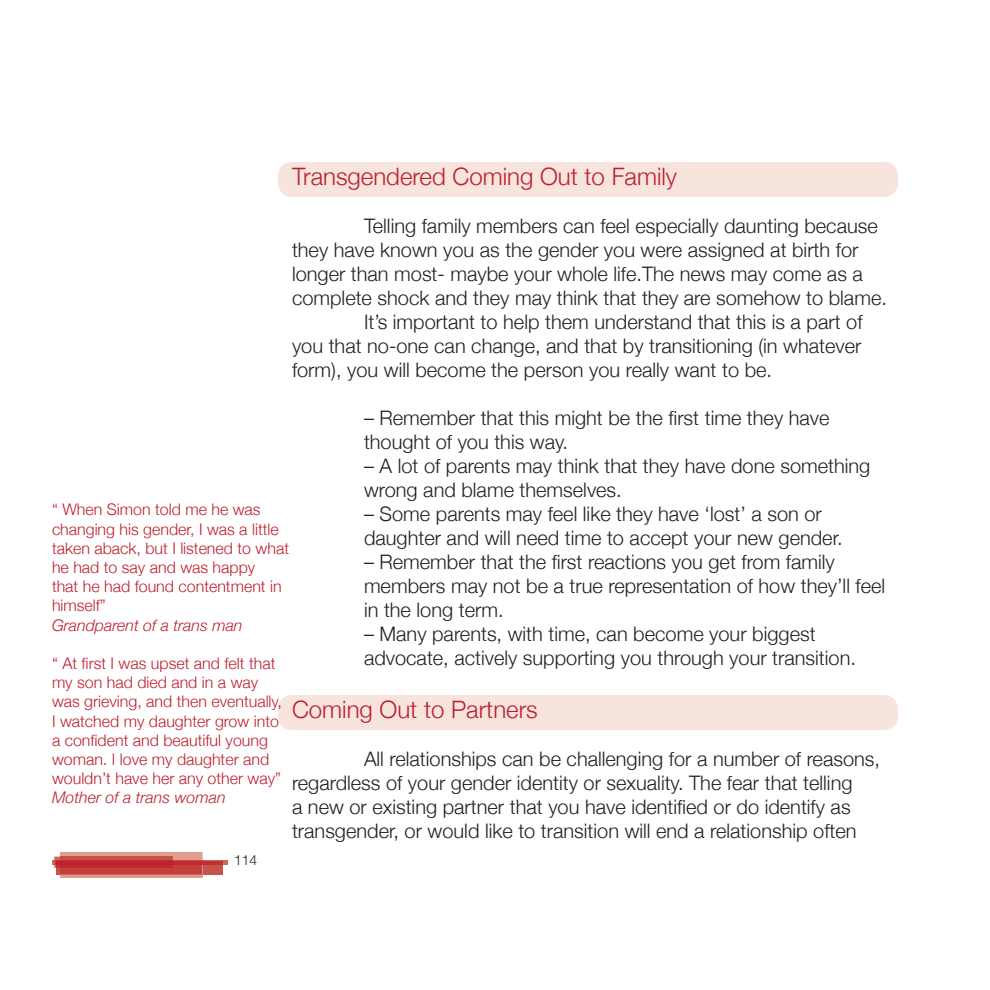
<style>
.page{position:relative;width:990px;height:990px;background:#fff}
.page>*{position:absolute;margin:0;border:0;box-sizing:border-box;transform-origin:0 0}
.t1{font:300 24px "Helvetica Neue";color:#be1f2e}
.t2{font:300 20px/24px "Helvetica Neue";color:#231f20}
.t3{font:300 16px/19.2px "Helvetica Neue";color:#be1f2e}
.t4{font:italic 300 16px "Helvetica Neue";color:#be1f2e}
.t5{font:300 14px "Helvetica Neue";color:#231f20}
</style>
<div class="page">
<hr style="left:60px;top:875px;width:143px;height:3px;background:#e09d8c">
<svg style="left:52px;top:852px;width:176px;height:23px;background:#d06b64"></svg>
<hr style="left:60px;top:865px;width:112px;height:3px;background:#c02a32">
<hr style="left:60px;top:861px;width:112px;height:4px;background:#be222f">
<div style="left:278px;top:162px;width:620px;height:35px;background:#f6e4dd"></div>
<div style="left:292px;top:168px;width:385px;height:22px;background:#f6e4dd"></div>
<div style="left:278px;top:695px;width:620px;height:35px;background:#f6e4dd"></div>
<p class="t1" style="left:292px;top:162px;width:387px">Transgendered Coming Out to Family</p>
<p class="t2" style="left:364px;top:214px;width:515px">Telling family members can feel especially daunting because</p>
<p class="t2" style="left:292px;top:238px;width:568px">they have known you as the gender you were assigned at birth for</p>
<p class="t2" style="left:292px;top:262px;width:572px">longer than most- maybe your whole life.The news may come as a</p>
<p class="t2" style="left:292px;top:286px;width:596px">complete shock and they may think that they are somehow to blame.</p>
<p class="t2" style="left:364px;top:310px;width:500px">It’s important to help them understand that this is a part of</p>
<p class="t2" style="left:292px;top:334px;width:571px">you that no-one can change, and that by transitioning (in whatever</p>
<p class="t2" style="left:292px;top:358px;width:482px">form), you will become the person you really want to be.</p>
<p class="t2" style="left:364px;top:406px;width:467px">– Remember that this might be the first time they have thought of you this way.</p>
<p class="t2" style="left:364px;top:454px;width:508px">– A lot of parents may think that they have done something wrong and blame themselves.</p>
<p class="t2" style="left:364px;top:502px;width:480px">– Some parents may feel like they have ‘lost’ a son or daughter and will need time to accept your new gender.</p>
<p class="t2" style="left:364px;top:550px;width:523px">– Remember that the first reactions you get from family members may not be a true representation of how they’ll feel in the long term.</p>
<p class="t2" style="left:364px;top:622px;width:493px">– Many parents, with time, can become your biggest advocate, actively supporting you through your transition.</p>
<p class="t3" style="left:52px;top:500px;width:239px">“ When Simon told me he was changing his gender, I was a little taken aback, but I listened to what he had to say and was happy<br>that he had found contentment in himself”</p>
<p class="t4" style="left:52px;top:615px;width:192px">Grandparent of a trans man</p>
<p class="t3" style="left:52px;top:653px;width:225px">“ At first I was upset and felt that my son had died and in a way</p>
<p class="t3" style="left:52px;top:692px;width:231px">was grieving, and then eventually,<br>I watched my daughter grow into</p>
<p class="t3" style="left:52px;top:730px;width:231px">a confident and beautiful young woman. I love my daughter and wouldn’t have her any other way”</p>
<p class="t4" style="left:52px;top:788px;width:175px">Mother of a trans woman</p>
<p class="t5" style="left:234px;top:852px;width:25px">114</p>
<p class="t1" style="left:292px;top:695px;width:247px">Coming Out to Partners</p>
<p class="t2" style="left:292px;top:746px;width:590px;text-indent:72px">All relationships can be challenging for a number of reasons, regardless of your gender identity or sexuality. The fear that telling<br>a new or existing partner that you have identified or do identify as transgender, or would like to transition will end a relationship often</p>
</div>
